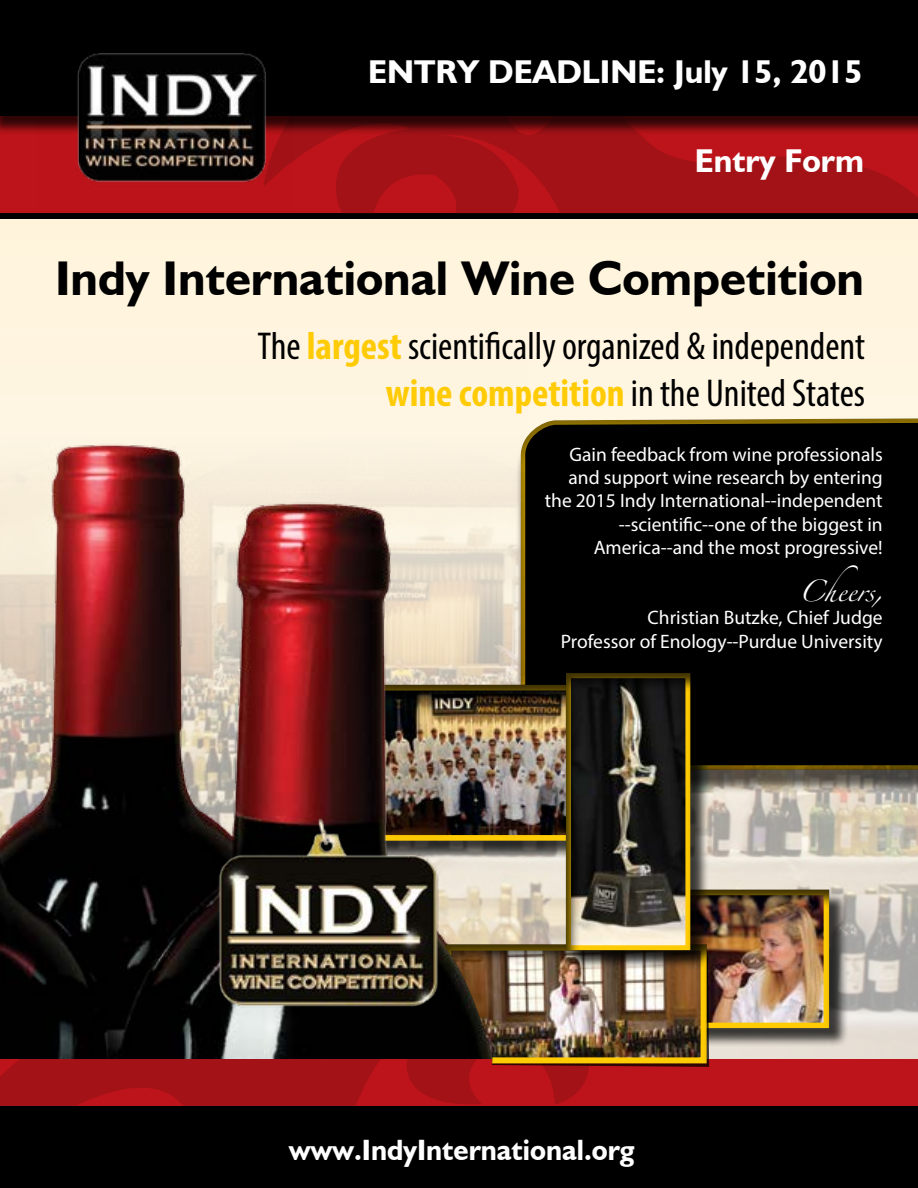
<style>
.page{position:relative;width:918px;height:1188px;background:#fff}
.page>*{position:absolute;margin:0;border:0;box-sizing:border-box;transform-origin:0 0}
.t1{font:700 48.75px "Humanist 521 BT";color:#000}
.t2{font:condensed 39px/46.8px "Myriad Pro";color:#000;text-align:right}
.t3{font:700 33px "Humanist 521 BT";color:#fff}
.t4{font:700 29.4px "Humanist 521 BT";color:#fff}
.t5{font:19.5px/23.4px "Myriad Pro";color:#fff;text-align:right}
.t6{font:19.5px "Zapfino";color:#fff}
.s1{font-weight:700;color:#ffcb05}
</style>
<div class="page">
<div style="left:0;top:213px;width:918px;height:816px;background:#fff4db"></div>
<div style="left:505px;top:399px;width:413px;height:371px;background:#000;opacity:.5"></div>
<div style="left:0;top:1104px;width:918px;height:84px;background:#000"></div>
<img style="left:527px;top:436px;width:391px;height:623px">
<div style="left:0;top:0;width:918px;height:218px;background:#000"></div>
<div style="left:0;top:99px;width:918px;height:114px;background:#bc141a"></div>
<svg style="left:293px;top:135px;width:625px;height:78px;fill:#a21217"></svg>
<div style="left:0;top:0;width:918px;height:135px;background:#000;opacity:.75"></div>
<div style="left:0;top:0;width:918px;height:116px;background:#000"></div>
<div style="left:0;top:1059px;width:918px;height:47px;background:#bc141a"></div>
<svg style="left:0;top:1059px;width:589px;height:47px"></svg>
<div style="left:308px;top:673px;width:299px;height:168px;background:#000;opacity:.75"></div>
<img style="left:0;top:399px;width:527px;height:660px">
<img style="left:39px;top:53px;width:254px;height:133px">
<img style="left:214px;top:814px;width:230px;height:202px">
<div style="left:658px;top:892px;width:191px;height:155px;background:#000;opacity:.75"></div>
<div style="left:643px;top:878px;width:199px;height:151px;background:#000;opacity:.75"></div>
<div style="left:448px;top:947px;width:261px;height:120px;background:#000;opacity:.75"></div>
<div style="left:438px;top:940px;width:271px;height:124px;background:#000;opacity:.75"></div>
<div style="left:568px;top:676px;width:141px;height:294px;background:#000;opacity:.75"></div>
<div style="left:553px;top:661px;width:150px;height:290px;background:#000;opacity:.75"></div>
<h3 class="t3" style="left:368px;top:51px;width:496px">ENTRY DEADLINE: July 15, 2015</h3>
<h3 class="t3" style="left:695px;top:141px;width:170px">Entry Form</h3>
<h1 class="t1" style="left:55px;top:248px;width:810px">Indy International Wine Competition</h1>
<h2 class="t2" style="left:257px;top:322px;width:609px">The <span class="s1">largest</span> scientifically organized &amp; independent <span class="s1">wine competition</span> in the United States</h2>
<p class="t5" style="left:545px;top:442px;width:339px">Gain feedback from wine professionals and support wine research by entering the 2015 Indy International--independent --scientific--one of the biggest in America--and the most progressive!</p>
<p class="t6" style="left:799px;top:583px;width:86px">Cheers,</p>
<p class="t5" style="left:561px;top:606px;width:323px">Christian Butzke, Chief Judge<br>Professor of Enology--Purdue University</p>
<h3 class="t4" style="left:289px;top:1132px;width:347px">www.IndyInternational.org</h3>
</div>
